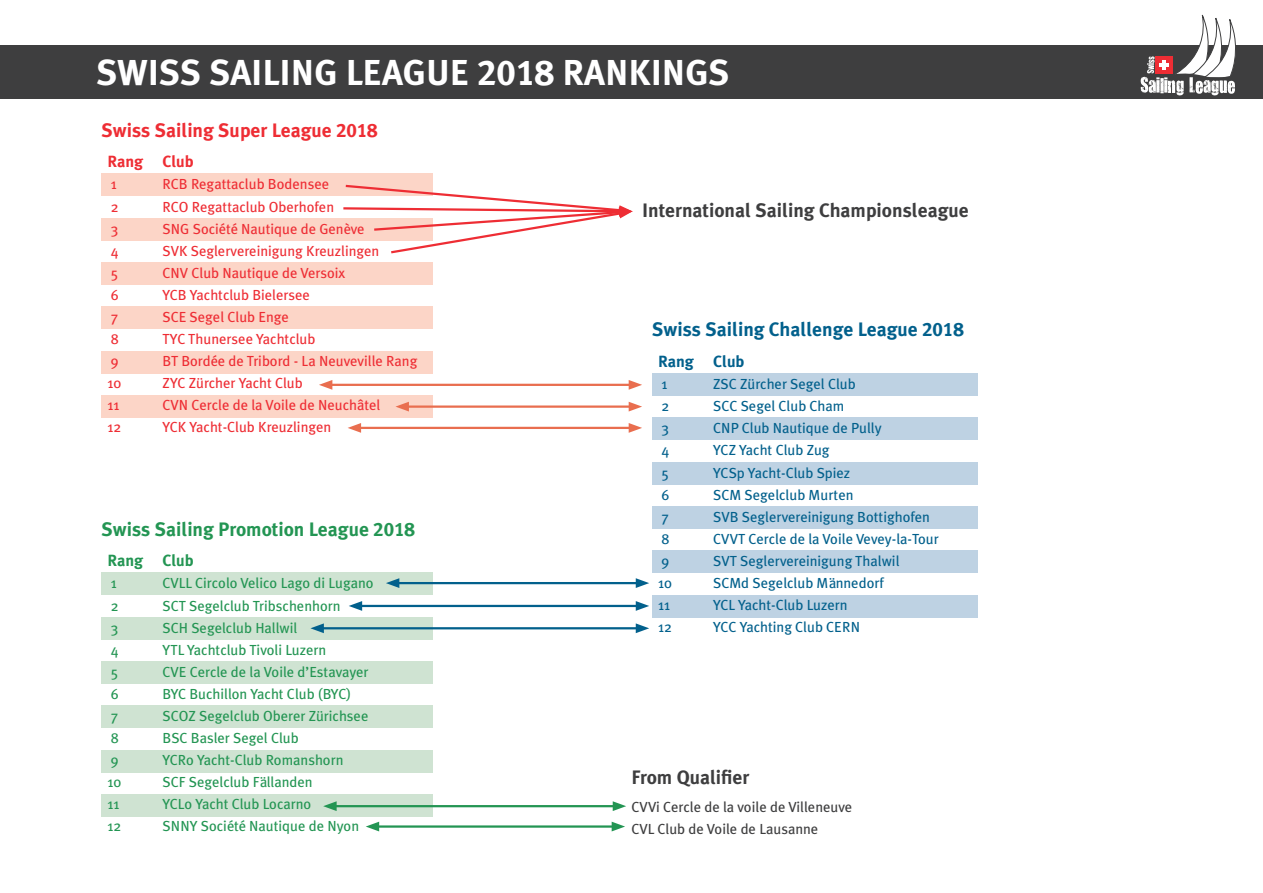
<style>
.page{position:relative;width:1263px;height:893px;background:#fff}
.page>*{position:absolute;margin:0;border:0;box-sizing:border-box;transform-origin:0 0}
.t1{font:700 36px "Meta Plus";color:#fff}
.t2{font:700 19.5px "Meta Plus";color:#3e3e3f}
.t3{font:700 19.5px "Meta Plus";color:#239553}
.t4{font:700 19.5px "Meta Plus";color:#02608c}
.t5{font:700 19.5px "Meta Plus";color:#ee2d34}
.t6{font:700 16.2px "Meta Plus";color:#ee2d34}
.t7{font:700 16.2px "Meta Plus";color:#239553}
.t8{font:700 16.2px "Meta Plus";color:#02608c}
.t9{font:14.55px "Meta Plus";color:#ee2d34}
.t10{font:14.55px "Meta Plus";color:#239553}
.t11{font:14.55px "Meta Plus";color:#02608c}
.t12{font:14.55px/22px "Meta Plus";color:#3e3e3f}
.s1{font-family:"Meta Plus Bold Caps";font-weight:400}
</style>
<div class="page">
<div style="left:101px;top:174px;width:332px;height:22px;background:#fcd5c7"></div>
<div style="left:101px;top:218px;width:332px;height:22px;background:#fcd5c7"></div>
<div style="left:101px;top:262px;width:332px;height:23px;background:#fcd5c7"></div>
<div style="left:101px;top:307px;width:332px;height:22px;background:#fcd5c7"></div>
<div style="left:101px;top:351px;width:332px;height:22px;background:#fcd5c7"></div>
<div style="left:101px;top:395px;width:332px;height:23px;background:#fcd5c7"></div>
<div style="left:101px;top:573px;width:332px;height:22px;background:#cfe3d2"></div>
<div style="left:101px;top:617px;width:332px;height:22px;background:#cfe3d2"></div>
<div style="left:101px;top:661px;width:332px;height:23px;background:#cfe3d2"></div>
<div style="left:101px;top:706px;width:332px;height:22px;background:#cfe3d2"></div>
<div style="left:101px;top:750px;width:332px;height:22px;background:#cfe3d2"></div>
<div style="left:101px;top:794px;width:332px;height:23px;background:#cfe3d2"></div>
<div style="left:652px;top:373px;width:325px;height:23px;background:#bed2e3"></div>
<div style="left:652px;top:418px;width:325px;height:22px;background:#bed2e3"></div>
<div style="left:652px;top:462px;width:325px;height:22px;background:#bed2e3"></div>
<div style="left:652px;top:506px;width:325px;height:23px;background:#bed2e3"></div>
<div style="left:652px;top:551px;width:325px;height:22px;background:#bed2e3"></div>
<div style="left:652px;top:595px;width:325px;height:22px;background:#bed2e3"></div>
<div style="left:0;top:45px;width:1263px;height:54px;background:#3e3e3f"></div>
<svg style="left:1141px;top:15px;width:95px;height:80px"></svg>
<hr style="left:328px;top:384px;width:305px;height:2px;background:#e96e4f">
<svg style="left:319px;top:380px;width:13px;height:10px"></svg>
<svg style="left:629px;top:380px;width:13px;height:10px"></svg>
<hr style="left:395px;top:582px;width:245px;height:2px;background:#02608c">
<svg style="left:386px;top:578px;width:13px;height:10px"></svg>
<svg style="left:636px;top:578px;width:13px;height:10px"></svg>
<hr style="left:405px;top:405px;width:228px;height:3px;background:#e96e4f">
<svg style="left:395px;top:402px;width:14px;height:9px"></svg>
<svg style="left:629px;top:402px;width:13px;height:9px"></svg>
<hr style="left:358px;top:605px;width:282px;height:2px;background:#02608c">
<svg style="left:349px;top:601px;width:13px;height:10px"></svg>
<svg style="left:636px;top:601px;width:13px;height:10px"></svg>
<hr style="left:332px;top:805px;width:285px;height:2px;background:#239553">
<svg style="left:323px;top:801px;width:14px;height:10px"></svg>
<svg style="left:613px;top:801px;width:13px;height:10px"></svg>
<hr style="left:375px;top:825px;width:241px;height:3px;background:#239553">
<svg style="left:366px;top:822px;width:13px;height:9px"></svg>
<svg style="left:612px;top:822px;width:13px;height:9px"></svg>
<hr style="left:357px;top:427px;width:276px;height:2px;background:#e96e4f">
<svg style="left:348px;top:423px;width:13px;height:10px"></svg>
<svg style="left:629px;top:423px;width:13px;height:10px"></svg>
<hr style="left:320px;top:627px;width:320px;height:2px;background:#02608c">
<svg style="left:310px;top:623px;width:14px;height:10px"></svg>
<svg style="left:636px;top:623px;width:13px;height:10px"></svg>
<svg style="left:341px;top:184px;width:291px;height:70px"></svg>
<h1 class="t1" style="left:96px;top:52px;width:69px">Swiss</h1>
<h1 class="t1" style="left:209px;top:52px;width:518px">Saili ng League <span class="s1">2018</span> Ranki ngs</h1>
<h2 class="t5" style="left:101px;top:119px;width:278px">Swiss Sailing Super League <span class="s1">2018</span></h2>
<p class="t6" style="left:107px;top:152px;width:88px">Rang Club</p>
<p class="t9" style="left:111px;top:176px;width:7px">1</p>
<p class="t9" style="left:163px;top:176px;width:168px">RCB Regattaclub Bodensee</p>
<p class="t9" style="left:111px;top:198px;width:9px">2</p>
<p class="t9" style="left:163px;top:198px;width:173px">RCO Regattaclub Oberhofen</p>
<p class="t9" style="left:111px;top:220px;width:9px">3</p>
<p class="t9" style="left:163px;top:220px;width:204px">SNG Société Nautique de Genève</p>
<p class="t9" style="left:111px;top:242px;width:9px">4</p>
<p class="t9" style="left:163px;top:242px;width:218px">SVK Seglervereinigung Kreuzlingen</p>
<p class="t9" style="left:111px;top:264px;width:9px">5</p>
<p class="t9" style="left:163px;top:264px;width:184px">CNV Club Nautique de Versoix</p>
<p class="t9" style="left:111px;top:286px;width:9px">6</p>
<p class="t9" style="left:163px;top:286px;width:149px">YCB Yachtclub Bielersee</p>
<p class="t9" style="left:111px;top:309px;width:9px">7</p>
<p class="t9" style="left:163px;top:309px;width:128px">SCE Segel Club Enge</p>
<p class="t9" style="left:111px;top:331px;width:10px">8</p>
<p class="t9" style="left:163px;top:331px;width:154px">TYC Thunersee Yachtclub</p>
<p class="t9" style="left:111px;top:353px;width:9px">9</p>
<p class="t9" style="left:163px;top:353px;width:256px">BT Bordée de Tribord - La Neuveville Rang</p>
<p class="t9" style="left:107px;top:375px;width:15px">10</p>
<p class="t9" style="left:163px;top:375px;width:142px">ZYC Zürcher Yacht Club</p>
<p class="t9" style="left:107px;top:397px;width:13px">11</p>
<p class="t9" style="left:163px;top:397px;width:219px">CVN Cercle de la Voile de Neuchâtel</p>
<p class="t9" style="left:107px;top:419px;width:15px">12</p>
<p class="t9" style="left:163px;top:419px;width:170px">YCK Yacht-Club Kreuzlingen</p>
<h2 class="t3" style="left:101px;top:518px;width:315px">Swiss Sailing Promotion League <span class="s1">2018</span></h2>
<p class="t7" style="left:107px;top:551px;width:88px">Rang Club</p>
<p class="t10" style="left:111px;top:575px;width:7px">1</p>
<p class="t10" style="left:163px;top:575px;width:213px">CVLL Circolo Velico Lago di Lugano</p>
<p class="t10" style="left:111px;top:597px;width:9px">2</p>
<p class="t10" style="left:163px;top:597px;width:180px">SCT Segelclub Tribschenhorn</p>
<p class="t10" style="left:111px;top:619px;width:9px">3</p>
<p class="t10" style="left:163px;top:619px;width:136px">SCH Segelclub Hallwil</p>
<p class="t10" style="left:111px;top:641px;width:9px">4</p>
<p class="t10" style="left:163px;top:641px;width:165px">YTL Yachtclub Tivoli Luzern</p>
<p class="t10" style="left:111px;top:663px;width:9px">5</p>
<p class="t10" style="left:163px;top:663px;width:208px">CVE Cercle de la Voile d’Estavayer</p>
<p class="t10" style="left:111px;top:685px;width:9px">6</p>
<p class="t10" style="left:163px;top:685px;width:190px">BYC Buchillon Yacht Club (BYC)</p>
<p class="t10" style="left:111px;top:707px;width:9px">7</p>
<p class="t10" style="left:163px;top:707px;width:207px">SCOZ Segelclub Oberer Zürichsee</p>
<p class="t10" style="left:111px;top:730px;width:10px">8</p>
<p class="t10" style="left:163px;top:730px;width:138px">BSC Basler Segel Club</p>
<p class="t10" style="left:111px;top:752px;width:9px">9</p>
<p class="t10" style="left:163px;top:752px;width:182px">YCRo Yacht-Club Romanshorn</p>
<p class="t10" style="left:107px;top:774px;width:15px">10</p>
<p class="t10" style="left:163px;top:774px;width:152px">SCF Segelclub Fällanden</p>
<p class="t10" style="left:107px;top:796px;width:13px">11</p>
<p class="t10" style="left:163px;top:796px;width:150px">YCLo Yacht Club Locarno</p>
<p class="t10" style="left:107px;top:818px;width:15px">12</p>
<p class="t10" style="left:163px;top:818px;width:198px">SNNY Société Nautique de Nyon</p>
<h2 class="t2" style="left:642px;top:199px;width:328px">International Sailing Championsleague</h2>
<h2 class="t4" style="left:652px;top:318px;width:313px">Swiss Sailing Challenge League <span class="s1">2018</span></h2>
<p class="t8" style="left:658px;top:352px;width:88px">Rang Club</p>
<p class="t11" style="left:661px;top:376px;width:7px">1</p>
<p class="t11" style="left:713px;top:376px;width:144px">ZSC Zürcher Segel Club</p>
<p class="t11" style="left:661px;top:398px;width:9px">2</p>
<p class="t11" style="left:713px;top:398px;width:133px">SCC Segel Club Cham</p>
<p class="t11" style="left:661px;top:420px;width:9px">3</p>
<p class="t11" style="left:713px;top:420px;width:170px">CNP Club Nautique de Pully</p>
<p class="t11" style="left:661px;top:442px;width:9px">4</p>
<p class="t11" style="left:713px;top:442px;width:118px">YCZ Yacht Club Zug</p>
<p class="t11" style="left:661px;top:464px;width:9px">5</p>
<p class="t11" style="left:713px;top:464px;width:139px">YCSp Yacht-Club Spiez</p>
<p class="t11" style="left:661px;top:486px;width:9px">6</p>
<p class="t11" style="left:713px;top:486px;width:142px">SCM Segelclub Murten</p>
<p class="t11" style="left:661px;top:508px;width:9px">7</p>
<p class="t11" style="left:713px;top:508px;width:218px">SVB Seglervereinigung Bottighofen</p>
<p class="t11" style="left:661px;top:530px;width:10px">8</p>
<p class="t11" style="left:713px;top:530px;width:227px">CVVT Cercle de la Voile Vevey-la-Tour</p>
<p class="t11" style="left:661px;top:552px;width:9px">9</p>
<p class="t11" style="left:713px;top:552px;width:188px">SVT Seglervereinigung Thalwil</p>
<p class="t11" style="left:658px;top:574px;width:15px">10</p>
<p class="t11" style="left:713px;top:574px;width:172px">SCMd Segelclub Männedorf</p>
<p class="t11" style="left:658px;top:597px;width:13px">11</p>
<p class="t11" style="left:713px;top:597px;width:136px">YCL Yacht-Club Luzern</p>
<p class="t11" style="left:658px;top:619px;width:15px">12</p>
<p class="t11" style="left:713px;top:619px;width:148px">YCC Yachting Club CERN</p>
<h2 class="t2" style="left:631px;top:766px;width:119px">From Qualifier</h2>
<p class="t12" style="left:631px;top:796px;width:222px">CVVi Cercle de la voile de Villeneuve<br>CVL Club de Voile de Lausanne</p>
</div>
